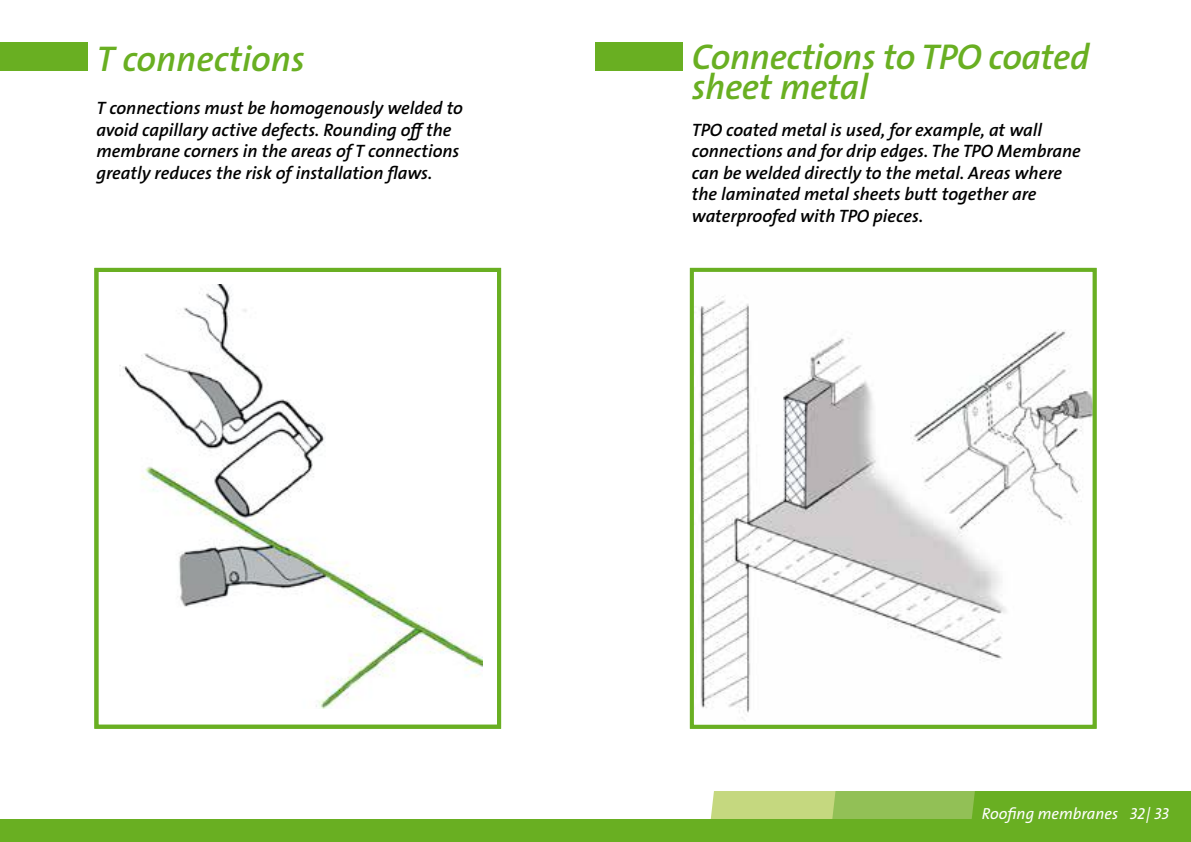
<style>
.page{position:relative;width:1191px;height:842px;background:#fff}
.page>*{position:absolute;margin:0;border:0;box-sizing:border-box;transform-origin:0 0}
.t1{font:36px/30px "The Sans LP6 Se Bld IT";letter-spacing:-.01em;color:#69af22}
.t2{font:18px/21.6px "The Sans LP6 Se Bld IT";color:#000}
.t3{font:16px "The Sans LP5 Plain IT";color:#fff}
</style>
<div class="page">
<div style="left:0;top:819px;width:1191px;height:23px;background:#69af22"></div>
<svg style="left:710px;top:791px;width:481px;height:28px;background:#8cbe49"></svg>
<div style="left:0;top:43px;width:88px;height:28px;background:#69af22"></div>
<div style="left:595px;top:43px;width:88px;height:28px;background:#69af22"></div>
<img style="left:699px;top:296px;width:392px;height:422px">
<div style="left:690px;top:268px;width:406px;height:461px;border:4px solid #69af22"></div>
<div style="left:94px;top:268px;width:407px;height:461px;border:4px solid #69af22"></div>
<img style="left:119px;top:285px;width:363px;height:424px">
<h1 class="t1" style="left:96px;top:45px;width:210px">T connections</h1>
<p class="t2" style="left:96px;top:98px;width:368px">T connections must be homogenously welded to avoid capillary active defects. Rounding off the membrane corners in the areas of T connections greatly reduces the risk of installation flaws.</p>
<h1 class="t1" style="left:692px;top:43px;width:399px">Connections to TPO coated sheet metal</h1>
<p class="t2" style="left:692px;top:119px;width:390px">TPO coated metal is used, for example, at wall connections and for drip edges. The TPO Membrane can be welded directly to the metal. Areas where the laminated metal sheets butt together are waterproofed with TPO pieces.</p>
<p class="t3" style="left:982px;top:804px;width:138px">Roofing membranes</p>
<p class="t3" style="left:1129px;top:804px;width:41px">32| 33</p>
</div>
